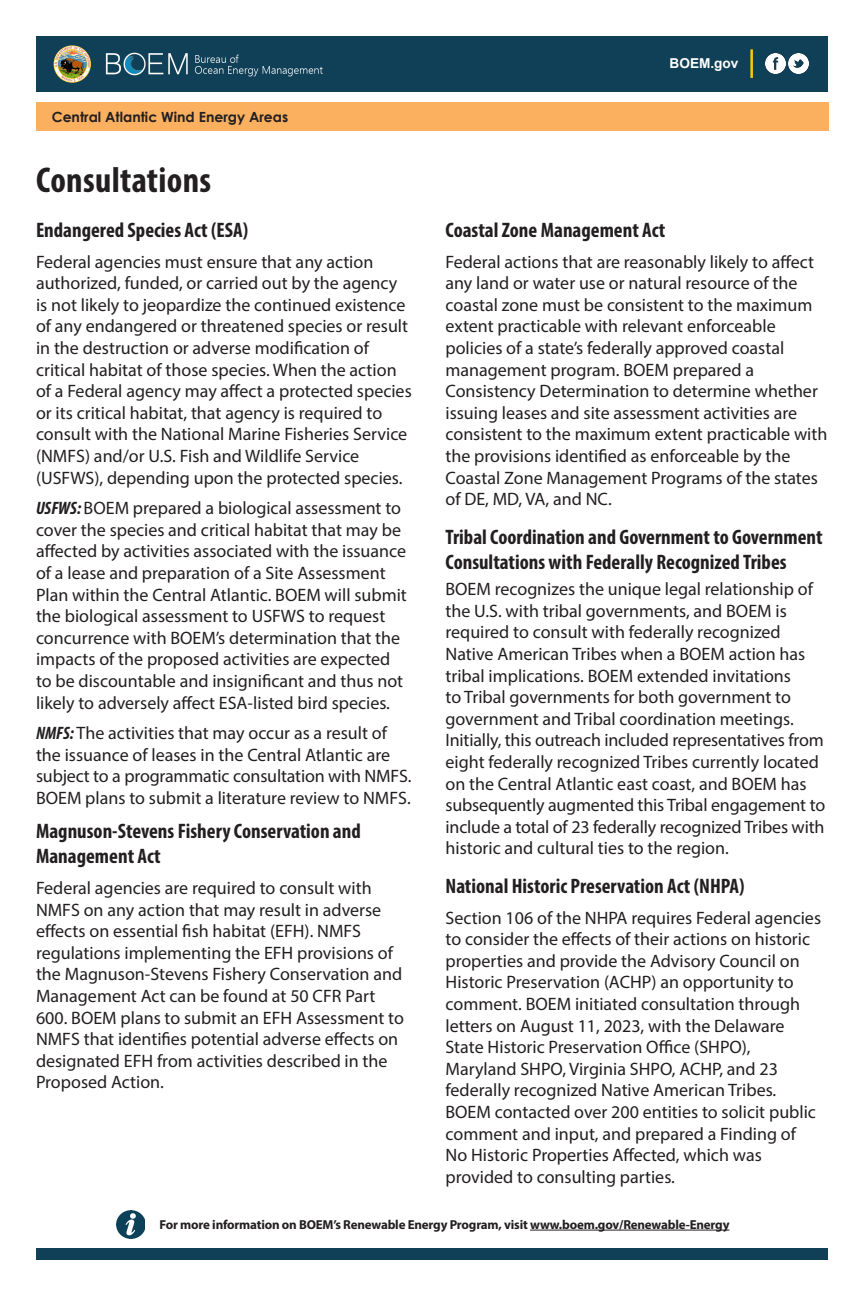
<style>
.page{position:relative;width:864px;height:1296px;background:#fff}
.page>*{position:absolute;margin:0;border:0;box-sizing:border-box;transform-origin:0 0}
.t1{font:700 condensed 36px "Myriad Pro";letter-spacing:.01em;color:#231f20}
.t2{font:700 condensed 21px/25.2px "Myriad Pro";color:#231f20}
.t3{font:18px/21.6px "Myriad Pro";color:#231f20}
.t4{font:700 14px "Century Gothic";color:#231f20}
.t5{font:700 13.65px "Arial";color:#fff}
.t6{font:700 13px "Myriad Pro";letter-spacing:-.015em;color:#231f20}
.s1{font-weight:700;font-style:italic;font-stretch:condensed}
</style>
<div class="page">
<div style="left:36px;top:36px;width:792px;height:55px;background:#104057"></div>
<img style="left:765px;top:54px;width:20px;height:20px">
<img style="left:789px;top:54px;width:20px;height:20px">
<hr style="left:750px;top:49px;width:3px;height:29px;background:#fec80b">
<img style="left:105px;top:52px;width:218px;height:25px">
<svg style="left:54px;top:45px;width:37px;height:38px"></svg>
<svg style="left:55px;top:46px;width:35px;height:36px"></svg>
<div style="left:36px;top:1248px;width:792px;height:12px;background:#104057"></div>
<div style="left:36px;top:102px;width:792px;height:28px;background:#fab05f"></div>
<img style="left:117px;top:1210px;width:28px;height:28px">
<hr style="left:530px;top:1230px;width:200px;height:1px;background:#231f20">
<p class="t4" style="left:52px;top:106px;width:238px">Central Atlantic Wind Energy Areas</p>
<h1 class="t1" style="left:36px;top:157px;width:177px">Consultations</h1>
<h2 class="t2" style="left:36px;top:217px;width:214px">Endangered Species Act (ESA)</h2>
<p class="t3" style="left:36px;top:250px;width:377px">Federal agencies must ensure that any action authorized, funded, or carried out by the agency is not likely to jeopardize the continued existence of any endangered or threatened species or result in the destruction or adverse modification of critical habitat of those species. When the action of a Federal agency may affect a protected species or its critical habitat, that agency is required to consult with the National Marine Fisheries Service (NMFS) and/or U.S. Fish and Wildlife Service (USFWS), depending upon the protected species.</p>
<p class="t3" style="left:36px;top:497px;width:372px"><span class="s1">USFWS:</span> BOEM prepared a biological assessment to cover the species and critical habitat that may be affected by activities associated with the issuance of a lease and preparation of a Site Assessment Plan within the Central Atlantic. BOEM will submit the biological assessment to USFWS to request concurrence with BOEM’s determination that the impacts of the proposed activities are expected to be discountable and insignificant and thus not likely to adversely affect ESA-listed bird species.</p>
<p class="t3" style="left:36px;top:722px;width:377px"><span class="s1">NMFS:</span> The activities that may occur as a result of the issuance of leases in the Central Atlantic are subject to a programmatic consultation with NMFS.<br>BOEM plans to submit a literature review to NMFS.</p>
<h2 class="t2" style="left:36px;top:818px;width:326px">Magnuson-Stevens Fishery Conservation and<br>Management Act</h2>
<p class="t3" style="left:36px;top:877px;width:370px">Federal agencies are required to consult with NMFS on any action that may result in adverse effects on essential fish habitat (EFH). NMFS regulations implementing the EFH provisions of the Magnuson-Stevens Fishery Conservation and Management Act can be found at 50 CFR Part 600. BOEM plans to submit an EFH Assessment to NMFS that identifies potential adverse effects on designated EFH from activities described in the Proposed Action.</p>
<p class="t5" style="left:670px;top:54px;width:70px">BOEM.gov</p>
<h2 class="t2" style="left:446px;top:217px;width:221px">Coastal Zone Management Act</h2>
<p class="t3" style="left:446px;top:250px;width:383px">Federal actions that are reasonably likely to affect any land or water use or natural resource of the coastal zone must be consistent to the maximum extent practicable with relevant enforceable policies of a state’s federally approved coastal management program. BOEM prepared a Consistency Determination to determine whether issuing leases and site assessment activities are consistent to the maximum extent practicable with the provisions identified as enforceable by the Coastal Zone Management Programs of the states of DE, MD, VA, and NC.</p>
<h2 class="t2" style="left:446px;top:524px;width:379px">Tribal Coordination and Government to Government<br>Consultations with Federally Recognized Tribes</h2>
<p class="t3" style="left:446px;top:578px;width:381px">BOEM recognizes the unique legal relationship of the U.S. with tribal governments, and BOEM is required to consult with federally recognized Native American Tribes when a BOEM action has tribal implications. BOEM extended invitations<br>to Tribal governments for both government to government and Tribal coordination meetings.<br>Initially, this outreach included representatives from eight federally recognized Tribes currently located on the Central Atlantic east coast, and BOEM has subsequently augmented this Tribal engagement to include a total of 23 federally recognized Tribes with historic and cultural ties to the region.</p>
<h2 class="t2" style="left:446px;top:873px;width:301px">National Historic Preservation Act (NHPA)</h2>
<p class="t3" style="left:446px;top:907px;width:377px">Section 106 of the NHPA requires Federal agencies to consider the effects of their actions on historic properties and provide the Advisory Council on Historic Preservation (ACHP) an opportunity to comment. BOEM initiated consultation through letters on August 11, 2023, with the Delaware State Historic Preservation Office (SHPO), Maryland SHPO, Virginia SHPO, ACHP, and 23 federally recognized Native American Tribes.<br>BOEM contacted over 200 entities to solicit public comment and input, and prepared a Finding of No Historic Properties Affected, which was provided to consulting parties.</p>
<p class="t6" style="left:159px;top:1216px;width:572px">For more information on BOEM’s Renewable Energy Program, visit www.boem.gov/Renewable-Energy</p>
</div>
